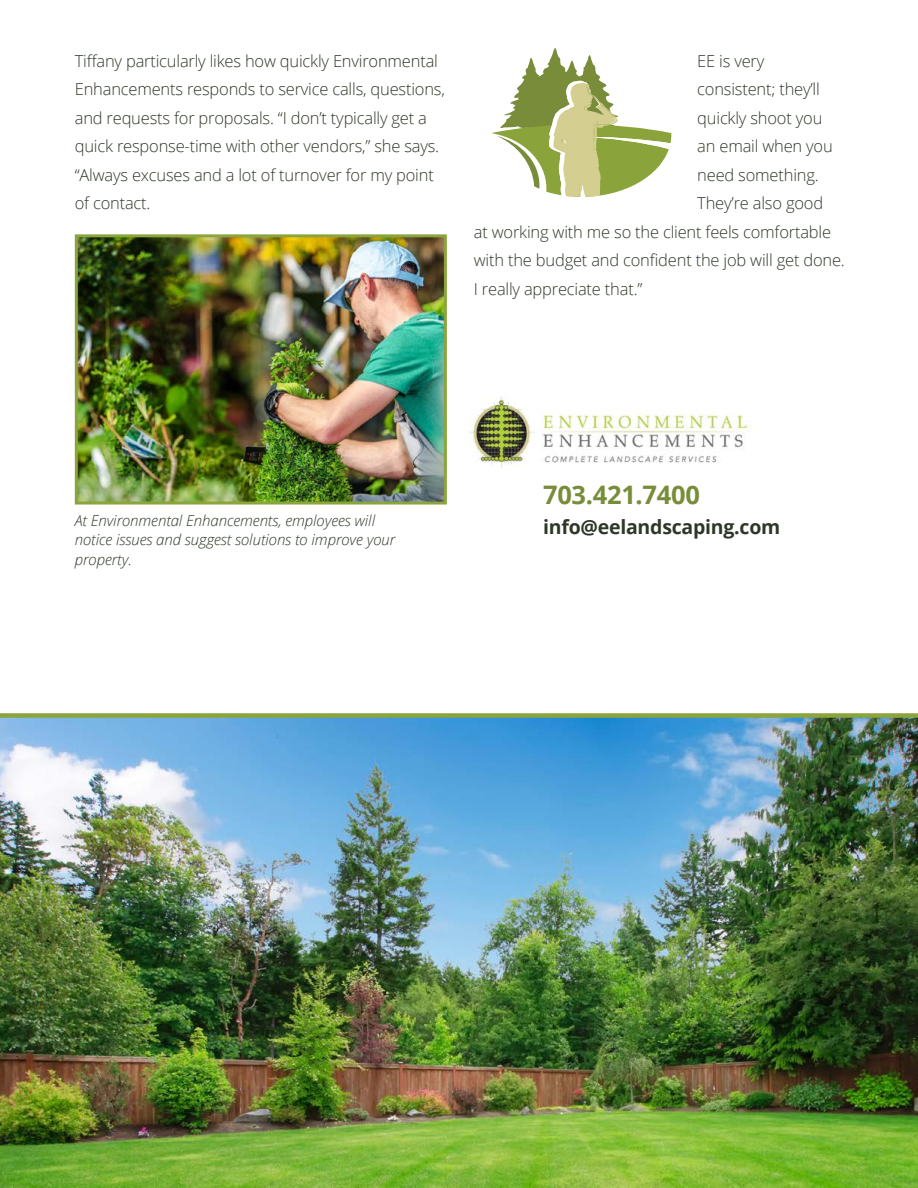
<style>
.page{position:relative;width:918px;height:1188px;background:#fff}
.page>*{position:absolute;margin:0;border:0;box-sizing:border-box;transform-origin:0 0}
.t1{font:700 25.5px "Open Sans";letter-spacing:-.01em;color:#788d39}
.t2{font:700 19.5px "Open Sans";letter-spacing:-.01em;color:#2e3828}
.t3{font:300 16.5px/28.5px "Open Sans";letter-spacing:-.01em;color:#2e3828}
.t4{font:italic 300 15px/19.5px "Open Sans";letter-spacing:-.005em;color:#2e3828}
</style>
<div class="page">
<img style="left:0;top:718px;width:918px;height:470px">
<img style="left:79px;top:238px;width:364px;height:263px">
<div style="left:75px;top:234px;width:372px;height:271px;border:3px solid #8ba43c"></div>
<img style="left:470px;top:397px;width:278px;height:70px">
<div style="left:0;top:713px;width:918px;height:5px;background:#8ba43c"></div>
<svg style="left:492px;top:48px;width:180px;height:149px"></svg>
<p class="t3" style="left:75px;top:46px;width:372px">Tiffany particularly likes how quickly Environmental Enhancements responds to service calls, questions, and requests for proposals. “I don’t typically get a quick response-time with other vendors,” she says. “Always excuses and a lot of turnover for my point of contact.</p>
<p class="t3" style="left:697px;top:46px;width:69px">EE is very</p>
<p class="t3" style="left:697px;top:74px;width:124px">consistent; they’ll</p>
<p class="t3" style="left:697px;top:103px;width:127px">quickly shoot you</p>
<p class="t3" style="left:697px;top:131px;width:137px">an email when you</p>
<p class="t3" style="left:697px;top:160px;width:123px">need something.</p>
<p class="t3" style="left:697px;top:188px;width:127px">They’re also good</p>
<p class="t3" style="left:474px;top:217px;width:359px">at working with me so the client feels comfortable</p>
<p class="t3" style="left:474px;top:245px;width:372px">with the budget and confident the job will get done.</p>
<p class="t3" style="left:474px;top:274px;width:170px">I really appreciate that.”</p>
<h1 class="t1" style="left:543px;top:477px;width:158px">703.421.7400</h1>
<p class="t4" style="left:75px;top:510px;width:302px">At Environmental Enhancements, employees will</p>
<p class="t2" style="left:543px;top:514px;width:239px">info@eelandscaping.com</p>
<p class="t4" style="left:75px;top:529px;width:322px">notice issues and suggest solutions to improve your property.</p>
</div>
